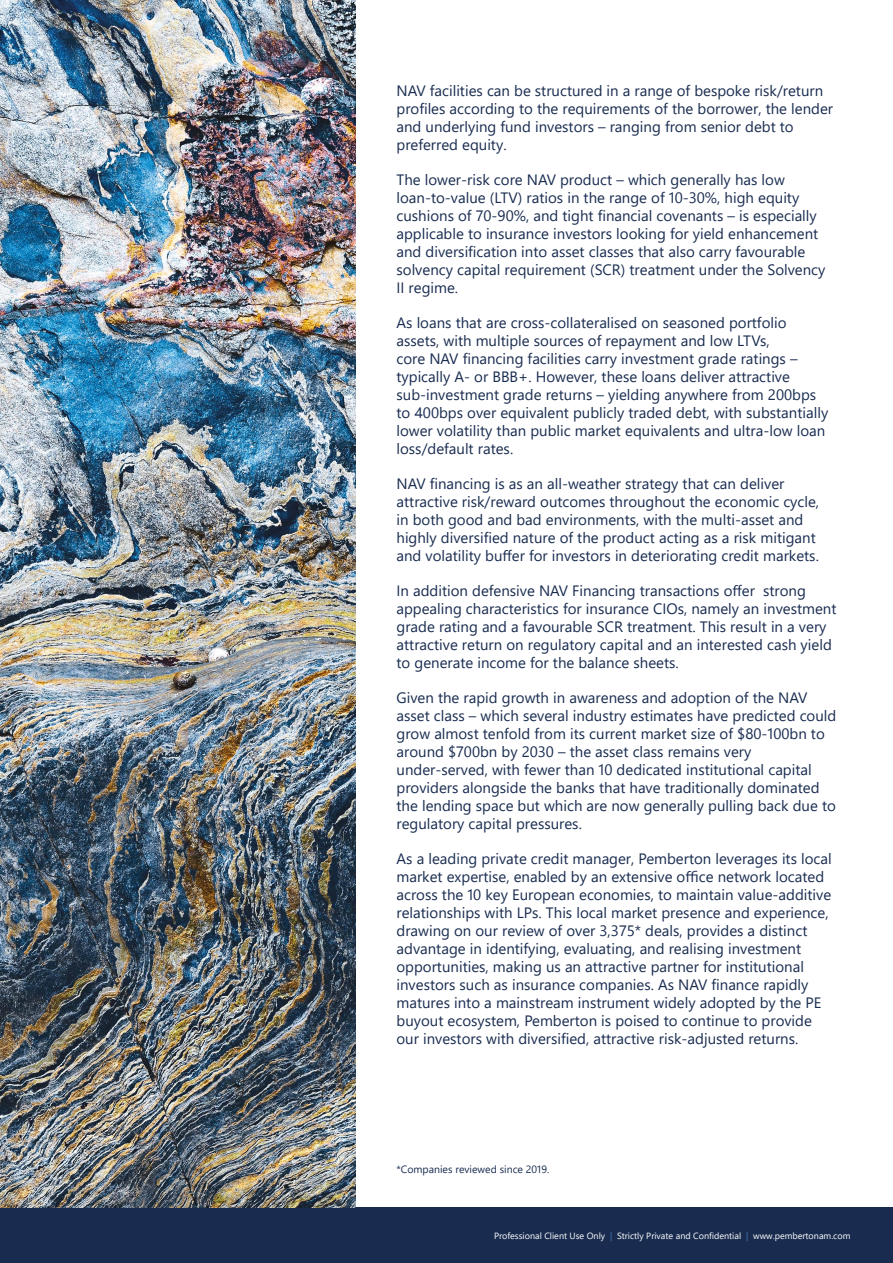
<style>
.page{position:relative;width:893px;height:1263px;background:#fff}
.page>*{position:absolute;margin:0;border:0;box-sizing:border-box;transform-origin:0 0}
.t1{font:15px/18px "Segoe UI";color:#192c50}
.t2{font:10.5px "Segoe UI";color:#192c50}
.t3{font:9px "Segoe UI";color:#fff}
.s1{color:#457abd}
</style>
<div class="page">
<div style="left:0;top:1208px;width:893px;height:55px;background:#192c50"></div>
<img style="left:0;top:0;width:355px;height:1208px">
<p class="t1" style="left:396px;top:80px;width:438px">NAV facilities can be structured in a range of bespoke risk/return profiles according to the requirements of the borrower, the lender and underlying fund investors – ranging from senior debt to preferred equity.</p>
<p class="t1" style="left:396px;top:169px;width:430px">The lower-risk core NAV product – which generally has low loan-to-value (LTV) ratios in the range of 10-30%, high equity cushions of 70-90%, and tight financial covenants – is especially applicable to insurance investors looking for yield enhancement and diversification into asset classes that also carry favourable solvency capital requirement (SCR) treatment under the Solvency II regime.</p>
<p class="t1" style="left:396px;top:312px;width:433px">As loans that are cross-collateralised on seasoned portfolio assets, with multiple sources of repayment and low LTVs,<br>core NAV financing facilities carry investment grade ratings – typically A- or BBB+. However, these loans deliver attractive sub-investment grade returns – yielding anywhere from 200bps to 400bps over equivalent publicly traded debt, with substantially lower volatility than public market equivalents and ultra-low loan loss/default rates.</p>
<p class="t1" style="left:396px;top:473px;width:424px">NAV financing is as an all-weather strategy that can deliver attractive risk/reward outcomes throughout the economic cycle, in both good and bad environments, with the multi-asset and highly diversified nature of the product acting as a risk mitigant and volatility buffer for investors in deteriorating credit markets.</p>
<p class="t1" style="left:396px;top:580px;width:441px">In addition defensive NAV Financing transactions offer strong appealing characteristics for insurance CIOs, namely an investment grade rating and a favourable SCR treatment. This result in a very attractive return on regulatory capital and an interested cash yield to generate income for the balance sheets.</p>
<p class="t1" style="left:396px;top:687px;width:441px">Given the rapid growth in awareness and adoption of the NAV asset class – which several industry estimates have predicted could grow almost tenfold from its current market size of $80-100bn to around $700bn by 2030 – the asset class remains very under-served, with fewer than 10 dedicated institutional capital providers alongside the banks that have traditionally dominated the lending space but which are now generally pulling back due to regulatory capital pressures.</p>
<p class="t1" style="left:396px;top:848px;width:437px">As a leading private credit manager, Pemberton leverages its local market expertise, enabled by an extensive office network located across the 10 key European economies, to maintain value-additive relationships with LPs. This local market presence and experience, drawing on our review of over 3,375* deals, provides a distinct advantage in identifying, evaluating, and realising investment opportunities, making us an attractive partner for institutional investors such as insurance companies. As NAV finance rapidly matures into a mainstream instrument widely adopted by the PE buyout ecosystem, Pemberton is poised to continue to provide our investors with diversified, attractive risk-adjusted returns.</p>
<p class="t2" style="left:396px;top:1159px;width:154px">*Companies reviewed since 2019.</p>
<p class="t3" style="left:494px;top:1227px;width:358px">Professional Client Use Only <span class="s1">|</span> Strictly Private and Confidential <span class="s1">|</span> www.pembertonam.com</p>
</div>
